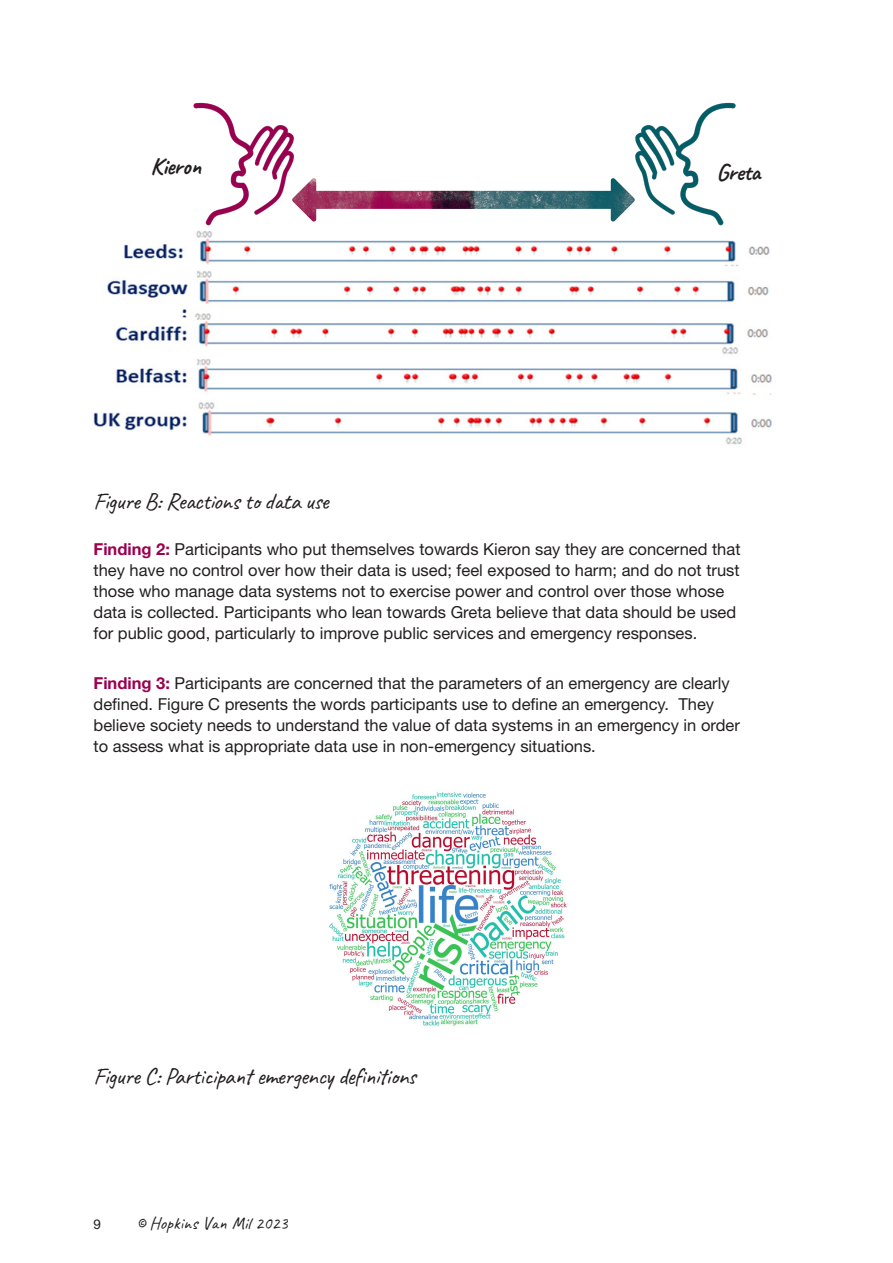
<style>
.page{position:relative;width:893px;height:1263px;background:#fff}
.page>*{position:absolute;margin:0;border:0;box-sizing:border-box;transform-origin:0 0}
.t1{font:24px "Caveat";letter-spacing:-.025em;color:#231f20}
.t2{font:700 24px "Caveat";letter-spacing:-.025em;color:#231f20}
.t3{font:18px "Caveat";letter-spacing:.005em;color:#231f20}
.t4{font:16.5px/21px "Helvetica Neue LT";color:#231f20}
.t5{font:13.5px "Helvetica Neue LT";color:#231f20}
.s1{font-weight:700;color:#9c004f}
.s2{font-style:inherit}
</style>
<div class="page">
<img style="left:93px;top:238px;width:680px;height:207px">
<img style="left:485px;top:180px;width:126px;height:40px">
<img style="left:318px;top:190px;width:167px;height:19px">
<img style="left:329px;top:792px;width:238px;height:234px">
<img style="left:611px;top:102px;width:125px;height:124px">
<img style="left:193px;top:102px;width:125px;height:136px">
<p class="t2" style="left:151px;top:151px;width:52px">Kieron</p>
<p class="t2" style="left:716px;top:156px;width:46px">Greta</p>
<p class="t1" style="left:94px;top:486px;width:237px">Figure B: Reactions to data use</p>
<p class="t4" style="left:94px;top:538px;width:648px"><span class="s1">Finding 2:</span> Participants who put themselves towards Kieron say they are concerned that they have no control over how their data is used; feel exposed to harm; and do not trust those who manage data systems not to exercise power and control over those whose data is collected. Participants who lean towards Greta believe that data should be used for public good, particularly to improve public services and emergency responses.</p>
<p class="t4" style="left:94px;top:673px;width:648px"><span class="s1">Finding 3:</span> Participants are concerned that the parameters of an emergency are clearly defined. Figure C presents the words participants use to define an emergency. They believe society needs to understand the value of data systems in an emergency in order to assess what is appropriate data use in non-emergency situations.</p>
<p class="t1" style="left:94px;top:1061px;width:324px">Figure C: Participant emergency definitions</p>
<p class="t5" style="left:94px;top:1216px;width:9px">9</p>
<p class="t3" style="left:136px;top:1212px;width:153px">© Hopkins Van Mil 202<span class="s2">3</span></p>
</div>
